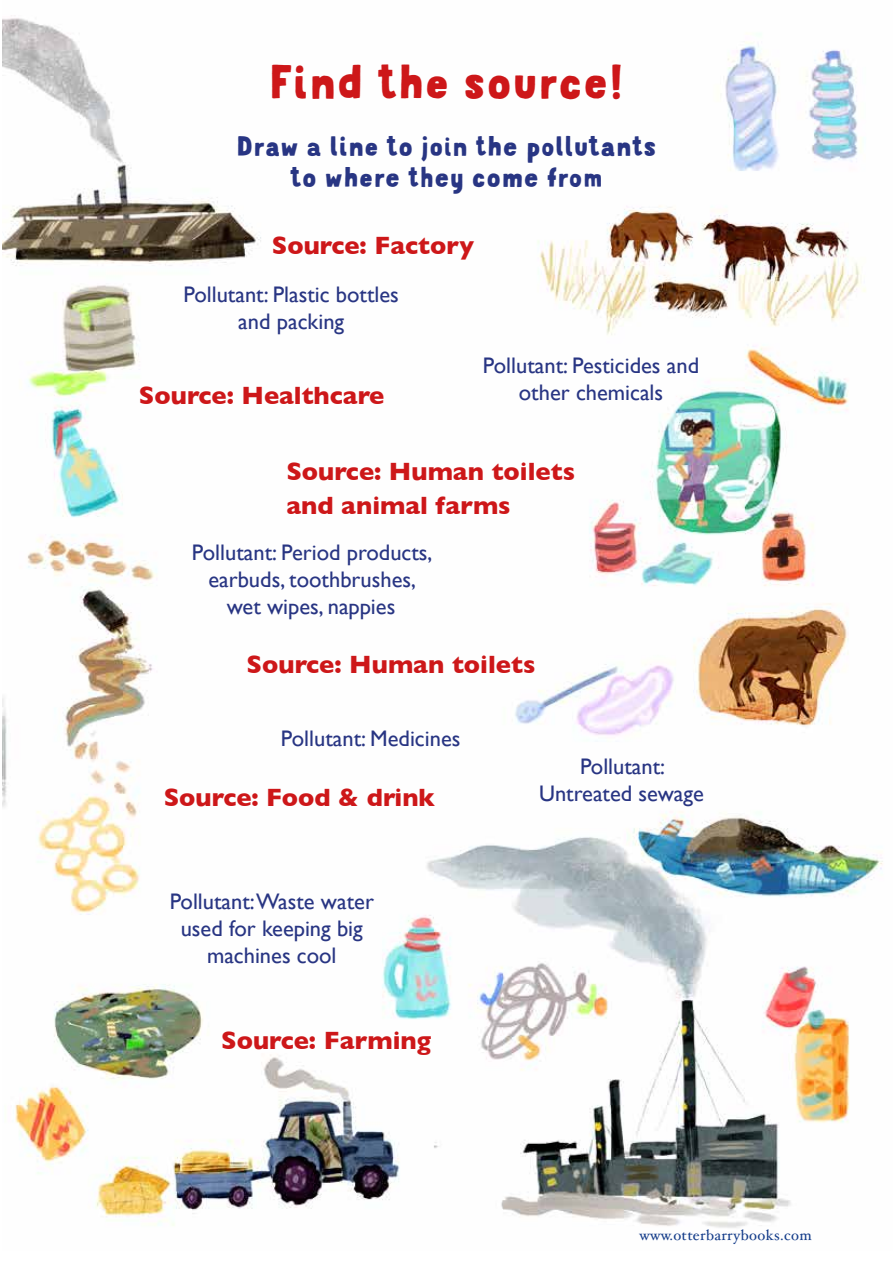
<style>
.page{position:relative;width:893px;height:1263px;background:#fff}
.page>*{position:absolute;margin:0;border:0;box-sizing:border-box;transform-origin:0 0}
.t1{font:500 46.5px "Mr Dodo";color:#cd1719}
.t2{font:500 27px/31.5px "Mr Dodo";color:#283583;text-align:center}
.t3{font:700 25.5px/34.5px "Gill Sans";color:#cd1719}
.t4{font:22.5px/27px "Gill Sans";color:#283583;text-align:center}
.t5{font:14.85px "Hoefler Text";letter-spacing:.02em;color:#153d8a}
</style>
<div class="page">
<img style="left:2px;top:15px;width:881px;height:1213px">
<h1 class="t1" style="left:269px;top:52px;width:357px">Find the source!</h1>
<p class="t2" style="left:236px;top:130px;width:422px">Draw a line to join the pollutants to where they come from</p>
<p class="t3" style="left:272px;top:227px;width:204px">Source: Factory</p>
<p class="t4" style="left:184px;top:280px;width:217px">Pollutant: Plastic bottles and packing</p>
<p class="t3" style="left:139px;top:378px;width:247px">Source: Healthcare</p>
<p class="t4" style="left:483px;top:352px;width:218px">Pollutant: Pesticides and other chemicals</p>
<p class="t3" style="left:286px;top:453px;width:290px">Source: Human toilets and animal farms</p>
<p class="t4" style="left:192px;top:539px;width:242px">Pollutant: Period products, earbuds, toothbrushes, wet wipes, nappies</p>
<p class="t3" style="left:247px;top:647px;width:290px">Source: Human toilets</p>
<p class="t4" style="left:281px;top:725px;width:181px">Pollutant: Medicines</p>
<p class="t3" style="left:164px;top:780px;width:273px">Source: Food &amp; drink</p>
<p class="t4" style="left:170px;top:887px;width:206px">Pollutant:Waste water used for keeping big machines cool</p>
<p class="t3" style="left:221px;top:1022px;width:211px">Source: Farming</p>
<p class="t4" style="left:539px;top:753px;width:166px">Pollutant:<br>Untreated sewage</p>
<p class="t5" style="left:639px;top:1226px;width:174px">www.otterbarrybooks.com</p>
</div>
